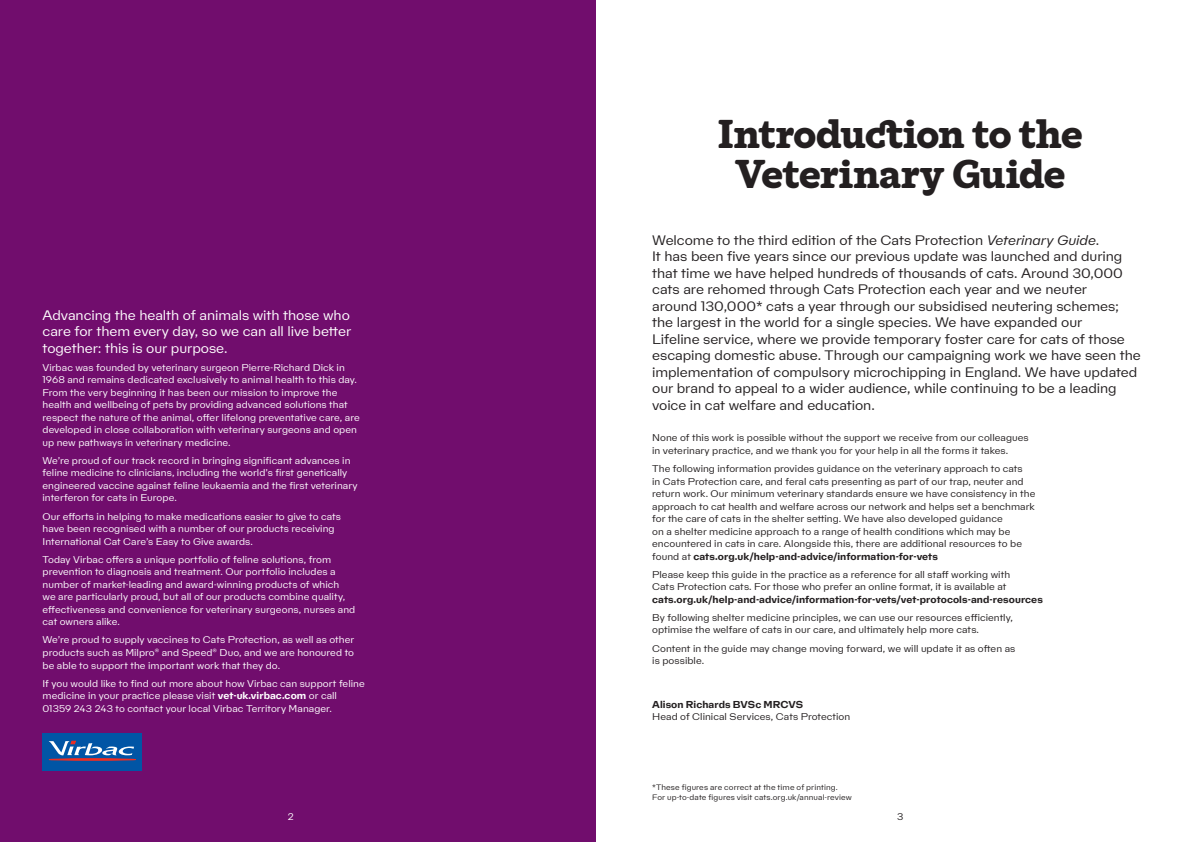
<style>
.page{position:relative;width:1191px;height:842px;background:#fff}
.page>*{position:absolute;margin:0;border:0;box-sizing:border-box;transform-origin:0 0}
._01_Literature_Headline_A4{font:40px/40px "Cats Headline";letter-spacing:-.01em;color:#231f20;text-align:center}
._03_Sub_head_A4{font:300 14px/16.5px "Na N Metrify C Std";letter-spacing:-.005em;color:#231f20}
._03_Sub_head_A4-2{font:300 14px/16.5px "Na N Metrify C Std";letter-spacing:-.005em;color:#fff;text-align:justify}
._05_Body_text_A4{font:300 10px/12.5px "Na N Metrify C Std";letter-spacing:.005em;color:#fff}
._05_Body_text_A4-2{font:300 10px/12.5px "Na N Metrify C Std";letter-spacing:.005em;color:#231f20}
._04_Body_text_bold_A4{font:300 10px/12.5px "Na N Metrify C Std";letter-spacing:.005em;color:#231f20}
._05_Body_text_A4-3{font:300 8px/10.5px "Na N Metrify C Std";letter-spacing:.01em;color:#231f20}
.s1{font-family:"Na N Metrify C Std Bld";font-weight:400}
.s2{font-style:italic}
</style>
<div class="page">
<div style="left:0;top:0;width:595px;height:842px;background:#710d6d"></div>
<div style="left:43px;top:733px;width:99px;height:38px;background:#0155a5"></div>
<hr style="left:49px;top:759px;width:87px;height:1px;background:#ee2e22;border-radius:50%">
<div style="left:49px;top:758px;width:87px;height:2px;border:1px solid #ee2e22;border-radius:50%"></div>
<svg style="left:49px;top:741px;width:85px;height:15px"></svg>
<p class="_03_Sub_head_A4-2" style="left:43px;top:306px;width:310px">Advancing the health of animals with those who care for them every day, so we can all live better together: this is our purpose.</p>
<p class="_05_Body_text_A4" style="left:43px;top:361px;width:319px">Virbac was founded by veterinary surgeon Pierre-Richard Dick in 1968 and remains dedicated exclusively to animal health to this day.<br>From the very beginning it has been our mission to improve the health and wellbeing of pets by providing advanced solutions that respect the nature of the animal, offer lifelong preventative care, are developed in close collaboration with veterinary surgeons and open up new pathways in veterinary medicine.</p>
<p class="_05_Body_text_A4" style="left:43px;top:454px;width:317px">We’re proud of our track record in bringing significant advances in feline medicine to clinicians, including the world’s first genetically engineered vaccine against feline leukaemia and the first veterinary interferon for cats in Europe.</p>
<p class="_05_Body_text_A4" style="left:43px;top:510px;width:300px">Our efforts in helping to make medications easier to give to cats have been recognised with a number of our products receiving<br>International Cat Care’s Easy to Give awards.</p>
<p class="_05_Body_text_A4" style="left:43px;top:553px;width:314px">Today Virbac offers a unique portfolio of feline solutions, from prevention to diagnosis and treatment. Our portfolio includes a number of market-leading and award-winning products of which<br>we are particularly proud, but all of our products combine quality, effectiveness and convenience for veterinary surgeons, nurses and cat owners alike.</p>
<p class="_05_Body_text_A4" style="left:43px;top:634px;width:313px;text-align:justify">We’re proud to supply vaccines to Cats Protection, as well as other products such as Milpro<sup>®</sup> and Speed<sup>®</sup> Duo, and we are honoured to be able to support the important work that they do.</p>
<p class="_05_Body_text_A4" style="left:43px;top:677px;width:324px">If you would like to find out more about how Virbac can support feline medicine in your practice please visit <span class="s1">vet-uk.virbac.com</span> or call<br>01359 243 243 to contact your local Virbac Territory Manager.</p>
<p class="_01_Literature_Headline_A4" style="left:718px;top:111px;width:366px">Introduction to the<br>Veterinary Guide</p>
<p class="_03_Sub_head_A4" style="left:652px;top:231px;width:490px">Welcome to the third edition of the Cats Protection <span class="s2">Veterinary Guide</span>.<br>It has been five years since our previous update was launched and during that time we have helped hundreds of thousands of cats. Around 30,000 cats are rehomed through Cats Protection each year and we neuter<br>around 130,000* cats a year through our subsidised neutering schemes; the largest in the world for a single species. We have expanded our<br>Lifeline service, where we provide temporary foster care for cats of those escaping domestic abuse. Through our campaigning work we have seen the implementation of compulsory microchipping in England. We have updated our brand to appeal to a wider audience, while continuing to be a leading voice in cat welfare and education.</p>
<p class="_05_Body_text_A4-2" style="left:652px;top:431px;width:378px">None of this work is possible without the support we receive from our colleagues in veterinary practice, and we thank you for your help in all the forms it takes.</p>
<p class="_05_Body_text_A4-2" style="left:652px;top:462px;width:385px">The following information provides guidance on the veterinary approach to cats<br>in Cats Protection care, and feral cats presenting as part of our trap, neuter and return work. Our minimum veterinary standards ensure we have consistency in the approach to cat health and welfare across our network and helps set a benchmark for the care of cats in the shelter setting. We have also developed guidance<br>on a shelter medicine approach to a range of health conditions which may be encountered in cats in care. Alongside this, there are additional resources to be found at <span class="s1">cats.org.uk/help-and-advice/information-for-vets</span></p>
<p class="_05_Body_text_A4-2" style="left:652px;top:568px;width:392px">Please keep this guide in the practice as a reference for all staff working with<br>Cats Protection cats. For those who prefer an online format, it is available at <span class="s1">cats.org.uk/help-and-advice/information-for-vets/vet-protocols-and-resources</span></p>
<p class="_05_Body_text_A4-2" style="left:652px;top:611px;width:362px">By following shelter medicine principles, we can use our resources efficiently, optimise the welfare of cats in our care, and ultimately help more cats.</p>
<p class="_05_Body_text_A4-2" style="left:652px;top:642px;width:365px">Content in the guide may change moving forward, we will update it as often as is possible.</p>
<p class="_04_Body_text_bold_A4" style="left:652px;top:698px;width:200px"><span class="s1">Alison Richards BVSc MRCVS<br></span>Head of Clinical Services, Cats Protection</p>
<p class="_05_Body_text_A4-3" style="left:652px;top:782px;width:201px">*These figures are correct at the time of printing.<br>For up-to-date figures visit cats.org.uk/annual-review</p>
<p class="_05_Body_text_A4" style="left:288px;top:810px;width:7px">2</p>
<p class="_05_Body_text_A4-2" style="left:897px;top:810px;width:8px">3</p>
</div>
